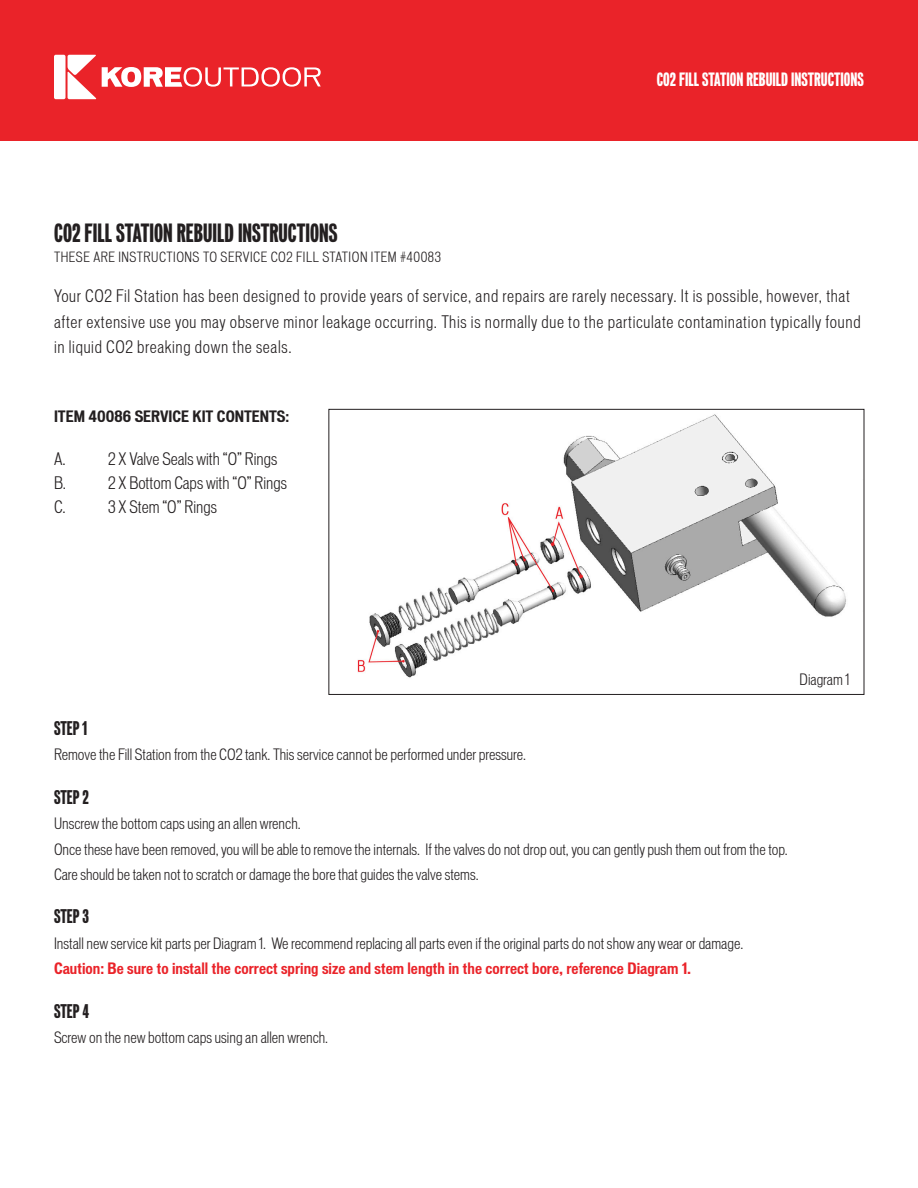
<style>
.page{position:relative;width:918px;height:1188px;background:#fff}
.page>*{position:absolute;margin:0;border:0;box-sizing:border-box;transform-origin:0 0}
.t1{font:900 extra-condensed 24px "Vonnes";color:#231f20}
.t2{font:900 extra-condensed 18px "Vonnes";color:#231f20}
.t3{font:900 extra-condensed 17.55px "Vonnes";color:#fff}
.t4{font:100 condensed 16.5px/25.5px "Vonnes";letter-spacing:.04em;color:#231f20}
.t5{font:100 condensed 16.5px "Vonnes";color:#231f20}
.t6{font:100 condensed 15px "Vonnes";color:#231f20}
.t7{font:700 condensed 15px "Vonnes";color:#ea2329}
.t8{font:700 condensed 15px "Vonnes";color:#231f20}
.t9{font:100 condensed 13.5px "Vonnes";letter-spacing:.04em;color:#231f20}
</style>
<div class="page">
<div style="left:0;top:0;width:918px;height:141px;background:#ea2329"></div>
<div style="left:54px;top:55px;width:12px;height:44px;background:#fff;border-radius:2px"></div>
<svg style="left:68px;top:55px;width:253px;height:44px"></svg>
<img style="left:357px;top:414px;width:489px;height:264px">
<div style="left:328px;top:409px;width:536px;height:286px;border:1px solid #231f20"></div>
<p class="t3" style="left:657px;top:70px;width:209px">CO2 FILL STATION REBUILD INSTRUCTIONS</p>
<p class="t1" style="left:54px;top:220px;width:285px">CO2 FILL STATION REBUILD INSTRUCTIONS</p>
<p class="t9" style="left:54px;top:249px;width:388px">THESE ARE INSTRUCTIONS TO SERVICE CO2 FILL STATION ITEM #40083</p>
<p class="t4" style="left:54px;top:283px;width:808px">Your CO2 Fil Station has been designed to provide years of service, and repairs are rarely necessary. It is possible, however, that after extensive use you may observe minor leakage occurring. This is normally due to the particulate contamination typically found in liquid CO2 breaking down the seals.</p>
<p class="t8" style="left:54px;top:407px;width:237px">ITEM 40086 SERVICE KIT CONTENTS:</p>
<p class="t4" style="left:54px;top:447px;width:13px">A.</p>
<p class="t5" style="left:108px;top:450px;width:171px">2 X Valve Seals with “O” Rings</p>
<p class="t4" style="left:54px;top:471px;width:14px">B.</p>
<p class="t5" style="left:108px;top:474px;width:181px">2 X Bottom Caps with “O” Rings</p>
<p class="t4" style="left:54px;top:495px;width:13px">C.</p>
<p class="t5" style="left:108px;top:498px;width:110px">3 X Stem “O” Rings</p>
<p class="t6" style="left:800px;top:670px;width:52px">Diagram 1</p>
<p class="t2" style="left:54px;top:719px;width:35px">STEP 1</p>
<p class="t6" style="left:54px;top:746px;width:474px">Remove the Fill Station from the CO2 tank. This service cannot be performed under pressure.</p>
<p class="t2" style="left:54px;top:787px;width:37px">STEP 2</p>
<p class="t6" style="left:54px;top:815px;width:248px">Unscrew the bottom caps using an allen wrench.</p>
<p class="t6" style="left:54px;top:841px;width:735px">Once these have been removed, you will be able to remove the internals. If the valves do not drop out, you can gently push them out from the top.</p>
<p class="t6" style="left:54px;top:866px;width:426px">Care should be taken not to scratch or damage the bore that guides the valve stems.</p>
<p class="t2" style="left:54px;top:907px;width:37px">STEP 3</p>
<p class="t6" style="left:54px;top:935px;width:691px">Install new service kit parts per Diagram 1. We recommend replacing all parts even if the original parts do not show any wear or damage.</p>
<p class="t7" style="left:54px;top:960px;width:639px">Caution: Be sure to install the correct spring size and stem length in the correct bore, reference Diagram 1.</p>
<p class="t2" style="left:54px;top:1001px;width:37px">STEP 4</p>
<p class="t6" style="left:54px;top:1029px;width:276px">Screw on the new bottom caps using an allen wrench.</p>
</div>
